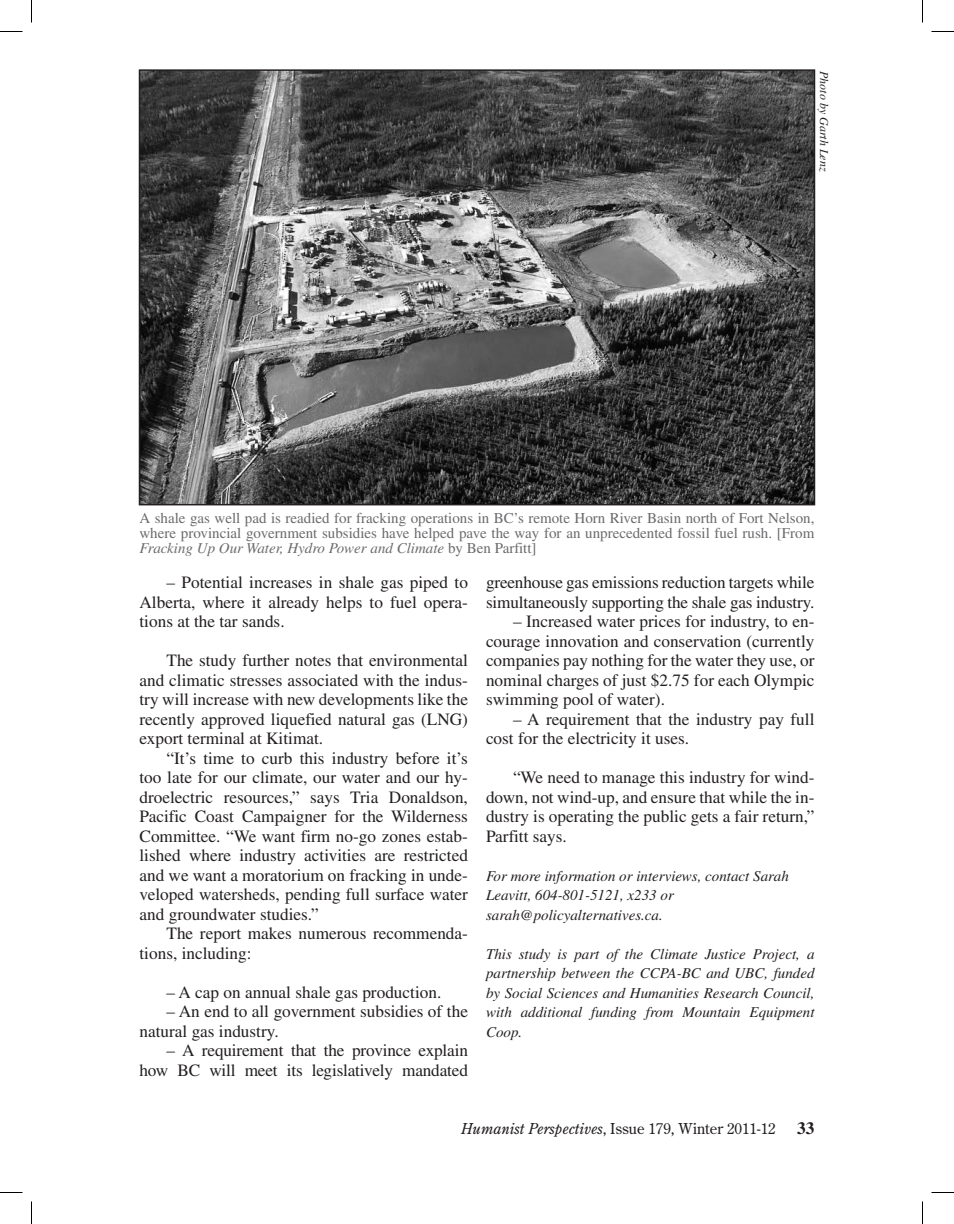
<style>
.page{position:relative;width:954px;height:1224px;background:#fff}
.page>*{position:absolute;margin:0;border:0;box-sizing:border-box;transform-origin:0 0}
.BaseText__no_space{font:17.25px/19.5px "Times";color:#231f20;text-align:justify}
.HP_bionote{font:italic 15px/19.5px "Times";color:#231f20}
.t1{font:15px/15px "Times";color:#6b6b6e;text-align:justify}
.t2{font:15px "Century Old Style";color:#231f20}
.t3{font:italic 12px "Times";color:#231f20}
.s1{font-style:italic}
.s2{font-family:"Times";font-weight:700;font-size:17.25px}
</style>
<div class="page">
<img style="left:142px;top:72px;width:670px;height:430px">
<div style="left:139px;top:69px;width:676px;height:436px;border:2px solid #231f20"></div>
<svg style="left:0;top:31px;width:22px;height:1px"></svg>
<svg style="left:932px;top:31px;width:22px;height:1px"></svg>
<svg style="left:0;top:1192px;width:22px;height:1px"></svg>
<svg style="left:932px;top:1192px;width:22px;height:1px"></svg>
<svg style="left:31px;top:0;width:1px;height:22px"></svg>
<svg style="left:31px;top:1202px;width:1px;height:22px"></svg>
<svg style="left:922px;top:0;width:1px;height:22px"></svg>
<svg style="left:922px;top:1202px;width:1px;height:22px"></svg>
<p class="t3" style="left:831px;top:71px;width:102px;rotate:90deg">Photo by Garth Lenz</p>
<p class="t1" style="left:140px;top:510px;width:676px">A shale gas well pad is readied for fracking operations in BC’s remote Horn River Basin north of Fort Nelson, where provincial government subsidies have helped pave the way for an unprecedented fossil fuel rush. [From <span class="s1">Fracking Up Our Water, Hydro Power and Climate</span> by Ben Parfitt]</p>
<p class="BaseText__no_space" style="left:140px;top:572px;width:330px;text-indent:27px">– Potential increases in shale gas piped to Alberta, where it already helps to fuel opera&shy;tions at the tar sands.</p>
<p class="BaseText__no_space" style="left:140px;top:650px;width:330px;text-indent:27px">The study further notes that environmental and climatic stresses associated with the indus&shy;try will increase with new developments like the recently approved liquefied natural gas (LNG) export terminal at Kitimat.</p>
<p class="BaseText__no_space" style="left:140px;top:748px;width:330px;text-indent:27px">“It’s time to curb this industry before it’s too late for our climate, our water and our hy&shy;droelectric resources,” says Tria Donaldson, Pacific Coast Campaigner for the Wilderness Committee. “We want firm no-go zones estab&shy;lished where industry activities are restricted and we want a moratorium on fracking in unde&shy;veloped watersheds, pending full surface water and groundwater studies.”</p>
<p class="BaseText__no_space" style="left:140px;top:923px;width:330px;text-indent:27px">The report makes numerous recommenda&shy;tions, including:</p>
<p class="BaseText__no_space" style="left:166px;top:982px;width:276px">– A cap on annual shale gas production.</p>
<p class="BaseText__no_space" style="left:140px;top:1001px;width:330px;text-indent:27px">– An end to all government subsidies of the natural gas industry.</p>
<p class="BaseText__no_space" style="left:140px;top:1040px;width:330px;text-align:right">– A requirement that the province explain how BC will meet its legislatively mandated</p>
<p class="BaseText__no_space" style="left:486px;top:572px;width:330px">greenhouse gas emissions reduction targets while simultaneously supporting the shale gas industry.</p>
<p class="BaseText__no_space" style="left:486px;top:611px;width:330px;text-indent:27px">– Increased water prices for industry, to en&shy;courage innovation and conservation (currently companies pay nothing for the water they use, or nominal charges of just $2.75 for each Olympic swimming pool of water).</p>
<p class="BaseText__no_space" style="left:486px;top:709px;width:330px;text-indent:27px">– A requirement that the industry pay full cost for the electricity it uses.</p>
<p class="BaseText__no_space" style="left:486px;top:767px;width:330px;text-indent:27px">“We need to manage this industry for wind&shy;down, not wind-up, and ensure that while the in&shy;dustry is operating the public gets a fair return,” Parfitt says.</p>
<p class="HP_bionote" style="left:486px;top:866px;width:304px">For more information or interviews, contact Sarah<br>Leavitt, 604-801-5121, x233 or</p>
<p class="HP_bionote" style="left:486px;top:905px;width:178px">sarah@policyalternatives.ca.</p>
<p class="HP_bionote" style="left:486px;top:944px;width:330px;text-align:justify">This study is part of the Climate Justice Project, a partnership between the CCPA-BC and UBC, funded by Social Sciences and Humanities Research Council, with additional funding from Mountain Equipment Coop.</p>
<p class="t2" style="left:461px;top:1119px;width:355px"><span class="s1">Humanist Perspectives</span>, Issue 179, Winter 2011-12 <span class="s2">33</span></p>
</div>
